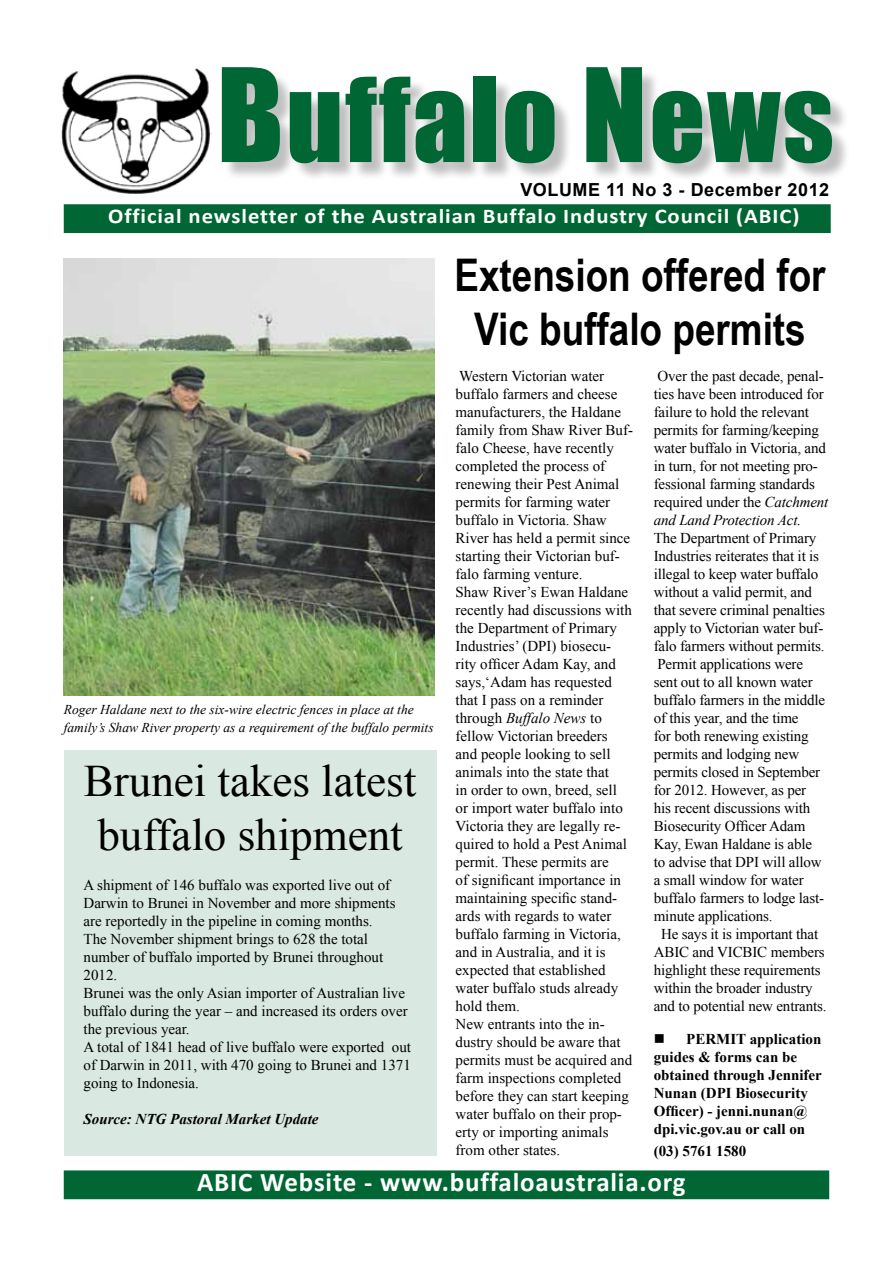
<style>
.page{position:relative;width:893px;height:1263px;background:#fff}
.page>*{position:absolute;margin:0;border:0;box-sizing:border-box;transform-origin:0 0}
.t1{font:108px "Impact";letter-spacing:.02em;color:#063}
.t2{font:700 45px/54px "Arial Narrow";color:#000;text-align:center}
.t3{font:45px/54px "Times New Roman";color:#000}
.t4{font:700 27px "Calibri";letter-spacing:.03em;color:#fff}
.t5{font:700 21px "Calibri";letter-spacing:.04em;color:#fff;scale:1.08 1}
.t6{font:700 18px "Arial";letter-spacing:.03em;color:#000}
.t7{font:15px/18px "Times New Roman";color:#000}
.t8{font:700 15px/18px "Times New Roman";color:#000}
.t9{font:italic 700 15px "Times New Roman";color:#000}
.t10{font:italic 13.5px/18px "Times New Roman";color:#000}
.s1{font-size:120px}
.s2{font-style:italic}
</style>
<div class="page">
<div style="left:64px;top:751px;width:372px;height:405px;background:#d9e8e0"></div>
<div style="left:64px;top:1170px;width:765px;height:29px;background:#063;border:2px solid #063"></div>
<div style="left:64px;top:204px;width:767px;height:29px;background:#063;border:2px solid #063"></div>
<div style="left:224px;top:69px;width:626px;height:112px;background:#000;opacity:.25"></div>
<img style="left:61px;top:68px;width:150px;height:126px">
<img style="left:64px;top:258px;width:371px;height:437px">
<h1 class="t1" style="left:217px;top:36px;width:619px"><span class="s1">B</span>uffalo <span class="s1">N</span>ews</h1>
<p class="t6" style="left:520px;top:177px;width:310px">VOLUME 11 No 3 - December 2012</p>
<h3 class="t5" style="left:108px;top:203px;width:641px">Official newsletter of the Australian Buffalo Industry Council (ABIC)</h3>
<p class="t10" style="left:64px;top:700px;width:371px">Roger Haldane next to the six-wire electric fences in place at the family’s Shaw River property as a requirement of the buffalo permits</p>
<h2 class="t3" style="left:84px;top:753px;width:334px">Brunei takes latest buffalo shipment</h2>
<p class="t7" style="left:83px;top:876px;width:329px">A shipment of 146 buffalo was exported live out of Darwin to Brunei in November and more shipments are reportedly in the pipeline in coming months.<br>The November shipment brings to 628 the total number of buffalo imported by Brunei throughout 2012.<br>Brunei was the only Asian importer of Australian live buffalo during the year – and increased its orders over the previous year.<br>A total of 1841 head of live buffalo were exported out of Darwin in 2011, with 470 going to Brunei and 1371 going to Indonesia.</p>
<p class="t9" style="left:83px;top:1108px;width:236px">Source: NTG Pastoral Market Update</p>
<h2 class="t2" style="left:454px;top:246px;width:373px">Extension offered for<br>Vic buffalo permits</h2>
<p class="t7" style="left:456px;top:367px;width:179px">Western Victorian water buffalo farmers and cheese manufacturers, the Haldane family from Shaw River Buf&shy;falo Cheese, have recently completed the process of renewing their Pest Animal permits for farming water buffalo in Victoria. Shaw<br>River has held a permit since starting their Victorian buf&shy;falo farming venture.<br>Shaw River’s Ewan Haldane recently had discussions with the Department of Primary<br>Industries’ (DPI) biosecu&shy;rity officer Adam Kay, and says,‘Adam has requested that I pass on a reminder through <span class="s2">Buffalo News</span> to fellow Victorian breeders and people looking to sell animals into the state that<br>in order to own, breed, sell<br>or import water buffalo into<br>Victoria they are legally re&shy;quired to hold a Pest Animal permit. These permits are<br>of significant importance in maintaining specific stand&shy;ards with regards to water buffalo farming in Victoria, and in Australia, and it is expected that established water buffalo studs already hold them.<br>New entrants into the in&shy;dustry should be aware that permits must be acquired and farm inspections completed before they can start keeping water buffalo on their prop&shy;erty or importing animals from other states.</p>
<p class="t7" style="left:654px;top:367px;width:176px">Over the past decade, penal&shy;ties have been introduced for failure to hold the relevant permits for farming/keeping water buffalo in Victoria, and in turn, for not meeting pro&shy;fessional farming standards required under the <span class="s2">Catchment and Land Protection Act.</span></p>
<p class="t7" style="left:654px;top:529px;width:164px">The Department of Primary</p>
<p class="t7" style="left:654px;top:547px;width:167px">Industries reiterates that it is</p>
<p class="t7" style="left:654px;top:565px;width:166px">illegal to keep water buffalo</p>
<p class="t7" style="left:654px;top:583px;width:160px">without a valid permit, and</p>
<p class="t7" style="left:654px;top:601px;width:173px">that severe criminal penalties</p>
<p class="t7" style="left:654px;top:619px;width:171px">apply to Victorian water buf-</p>
<p class="t7" style="left:654px;top:637px;width:172px">falo farmers without permits.</p>
<p class="t7" style="left:657px;top:655px;width:147px">Permit applications were</p>
<p class="t7" style="left:654px;top:673px;width:160px">sent out to all known water</p>
<p class="t7" style="left:654px;top:691px;width:173px">buffalo farmers in the middle</p>
<p class="t7" style="left:654px;top:709px;width:146px">of this year, and the time</p>
<p class="t7" style="left:654px;top:727px;width:156px">for both renewing existing</p>
<p class="t7" style="left:654px;top:745px;width:147px">permits and lodging new</p>
<p class="t7" style="left:654px;top:763px;width:168px">permits closed in September</p>
<p class="t7" style="left:654px;top:781px;width:154px">for 2012. However, as per</p>
<p class="t7" style="left:654px;top:799px;width:158px">his recent discussions with</p>
<p class="t7" style="left:654px;top:817px;width:153px">Biosecurity Officer Adam</p>
<p class="t7" style="left:654px;top:835px;width:160px">Kay, Ewan Haldane is able</p>
<p class="t7" style="left:654px;top:853px;width:169px">to advise that DPI will allow</p>
<p class="t7" style="left:654px;top:871px;width:151px">a small window for water</p>
<p class="t7" style="left:654px;top:889px;width:172px">buffalo farmers to lodge last-</p>
<p class="t7" style="left:654px;top:907px;width:120px">minute applications.</p>
<p class="t7" style="left:661px;top:925px;width:159px">He says it is important that</p>
<p class="t7" style="left:654px;top:943px;width:172px">ABIC and VICBIC members</p>
<p class="t7" style="left:654px;top:961px;width:168px">highlight these requirements</p>
<p class="t7" style="left:654px;top:979px;width:160px">within the broader industry</p>
<p class="t7" style="left:654px;top:997px;width:174px">and to potential new entrants.</p>
<p class="t8" style="left:654px;top:1030px;width:170px">■ PERMIT application guides &amp; forms can be obtained through Jennifer<br>Nunan (DPI Biosecurity<br>Officer) - jenni.nunan@ dpi.vic.gov.au or call on</p>
<p class="t8" style="left:654px;top:1141px;width:94px">(03) 5761 1580</p>
<h3 class="t4" style="left:197px;top:1164px;width:490px">ABIC Website - www.buffaloaustralia.org</h3>
</div>
